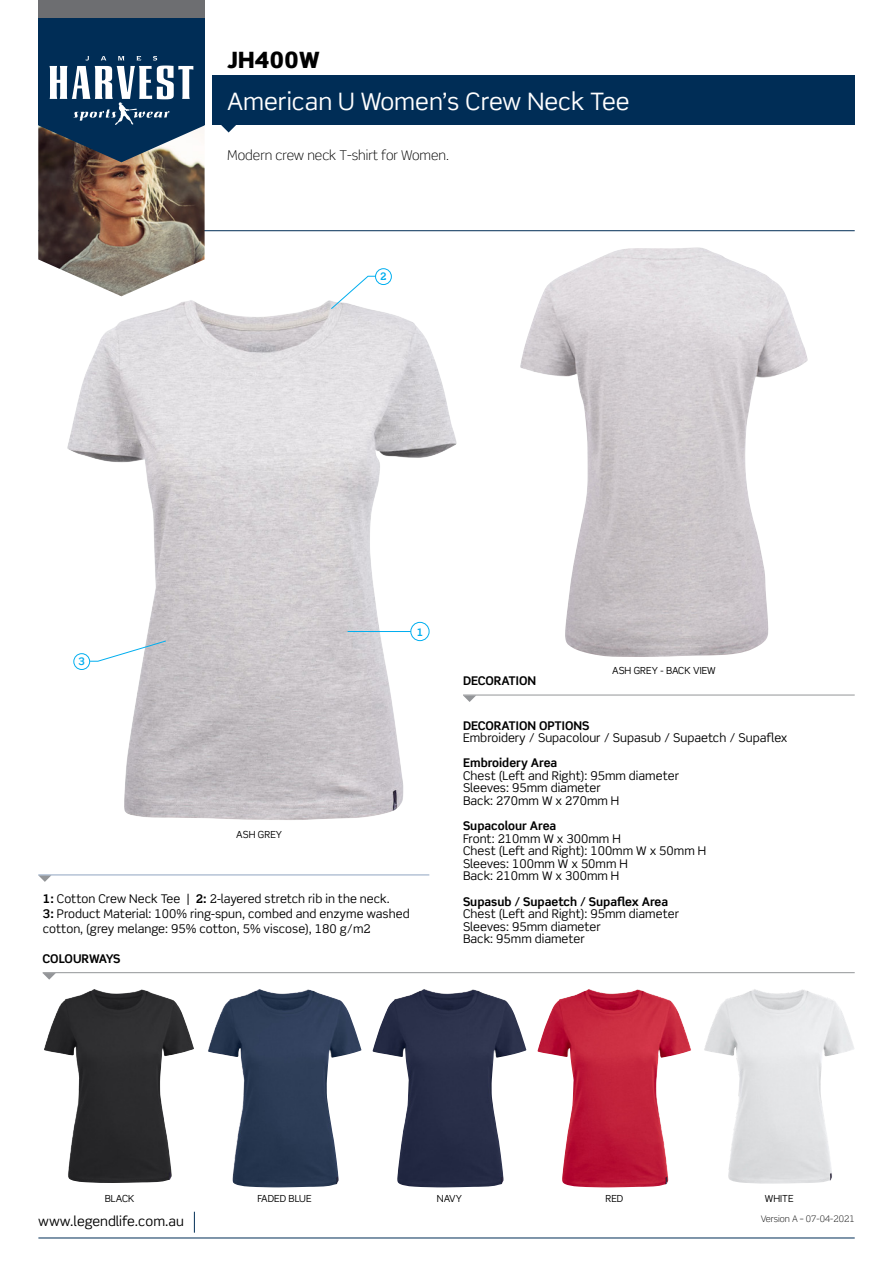
<style>
.page{position:relative;width:893px;height:1263px;background:#fff}
.page>*{position:absolute;margin:0;border:0;box-sizing:border-box;transform-origin:0 0}
.t1{font:24px "Scene Std";color:#fff}
.t2{font:900 22.5px "Scene Std";color:#000}
.t3{font:300 13.5px "Scene Std";color:#000}
.t4{font:13.5px "Scene Std";color:#000}
.t5{font:12px/12.6px "Scene Std";color:#000}
.t6{font:700 12px "Scene Std";color:#000}
.t7{font:700 12px "Scene Std";letter-spacing:-.02em;color:#000}
.t8{font:700 10.35px "Scene Std";color:#00aeef}
.t9{font:9.75px "Scene Std";color:#000}
.t10{font:300 9px "Scene Std";color:#000}
.s1{font-weight:700}
</style>
<div class="page">
<hr style="left:38px;top:230px;width:817px;height:1px;background:#002d56">
<img style="left:38px;top:162px;width:167px;height:134px">
<div style="left:213px;top:75px;width:642px;height:50px;background:#002d56"></div>
<div style="left:38px;top:0;width:167px;height:125px;background:#002d56"></div>
<hr style="left:38px;top:1237px;width:817px;height:1px;background:#002d56">
<svg style="left:194px;top:1212px;width:1px;height:21px"></svg>
<svg style="left:38px;top:56px;width:167px;height:106px"></svg>
<div style="left:38px;top:0;width:167px;height:17px;background:#6d6e71"></div>
<svg style="left:221px;top:125px;width:15px;height:7px"></svg>
<img style="left:67px;top:300px;width:390px;height:520px">
<div style="left:73px;top:653px;width:17px;height:17px;border:1px solid #00aeef;border-radius:50%"></div>
<svg style="left:89px;top:640px;width:78px;height:22px"></svg>
<div style="left:375px;top:268px;width:17px;height:17px;border:1px solid #00aeef;border-radius:50%"></div>
<svg style="left:330px;top:275px;width:47px;height:35px"></svg>
<hr style="left:348px;top:631px;width:63px;height:1px;background:#00aeef">
<div style="left:410px;top:622px;width:19px;height:19px;border:1px solid #00aeef;border-radius:50%"></div>
<hr style="left:43px;top:972px;width:812px;height:1px;background:#939598">
<svg style="left:43px;top:973px;width:13px;height:7px"></svg>
<img style="left:373px;top:989px;width:154px;height:198px">
<img style="left:44px;top:989px;width:150px;height:194px">
<svg style="left:38px;top:875px;width:13px;height:7px"></svg>
<hr style="left:38px;top:874px;width:391px;height:1px;background:#90a5c1">
<img style="left:704px;top:989px;width:150px;height:195px">
<img style="left:537px;top:989px;width:154px;height:198px">
<img style="left:208px;top:989px;width:153px;height:198px">
<img style="left:520px;top:247px;width:288px;height:410px">
<hr style="left:463px;top:695px;width:392px;height:1px;background:#939598">
<svg style="left:463px;top:695px;width:13px;height:7px"></svg>
<h2 class="t2" style="left:227px;top:45px;width:94px">JH400W</h2>
<h1 class="t1" style="left:227px;top:86px;width:404px">American U Women’s Crew Neck Tee</h1>
<p class="t3" style="left:227px;top:147px;width:224px">Modern crew neck T-shirt for Women.</p>
<p class="t8" style="left:380px;top:270px;width:8px">2</p>
<p class="t8" style="left:78px;top:655px;width:8px">3</p>
<p class="t8" style="left:417px;top:625px;width:8px">1</p>
<p class="t9" style="left:236px;top:828px;width:47px">ASH GREY</p>
<p class="t5" style="left:43px;top:891px;width:368px;line-height:15px"><span class="s1">1:</span> Cotton Crew Neck Tee | <span class="s1">2:</span> 2-layered stretch rib in the neck.<br><span class="s1">3:</span> Product Material: 100% ring-spun, combed and enzyme washed cotton, (grey melange: 95% cotton, 5% viscose), 180 g/m2</p>
<p class="t7" style="left:43px;top:951px;width:79px">COLOURWAYS</p>
<p class="t9" style="left:612px;top:664px;width:105px">ASH GREY - BACK VIEW</p>
<p class="t6" style="left:463px;top:673px;width:75px">DECORATION</p>
<p class="t6" style="left:463px;top:718px;width:128px">DECORATION OPTIONS</p>
<p class="t5" style="left:463px;top:731px;width:326px">Embroidery / Supacolour / Supasub / Supaetch / Supaflex</p>
<p class="t6" style="left:463px;top:755px;width:96px">Embroidery Area</p>
<p class="t5" style="left:463px;top:769px;width:218px">Chest (Left and Right): 95mm diameter<br>Sleeves: 95mm diameter<br>Back: 270mm W x 270mm H</p>
<p class="t6" style="left:463px;top:818px;width:95px">Supacolour Area</p>
<p class="t5" style="left:463px;top:832px;width:245px">Front: 210mm W x 300mm H<br>Chest (Left and Right): 100mm W x 50mm H<br>Sleeves: 100mm W x 50mm H<br>Back: 210mm W x 300mm H</p>
<p class="t6" style="left:463px;top:894px;width:207px">Supasub / Supaetch / Supaflex Area</p>
<p class="t5" style="left:463px;top:907px;width:218px">Chest (Left and Right): 95mm diameter<br>Sleeves: 95mm diameter<br>Back: 95mm diameter</p>
<p class="t9" style="left:105px;top:1192px;width:31px">BLACK</p>
<p class="t9" style="left:258px;top:1192px;width:56px">FADED BLUE</p>
<p class="t9" style="left:437px;top:1192px;width:27px">NAVY</p>
<p class="t9" style="left:605px;top:1192px;width:19px">RED</p>
<p class="t9" style="left:765px;top:1192px;width:30px">WHITE</p>
<p class="t4" style="left:38px;top:1213px;width:147px">www.legendlife.com.au</p>
<p class="t10" style="left:761px;top:1213px;width:96px">Version A – 07-04-2021</p>
</div>
